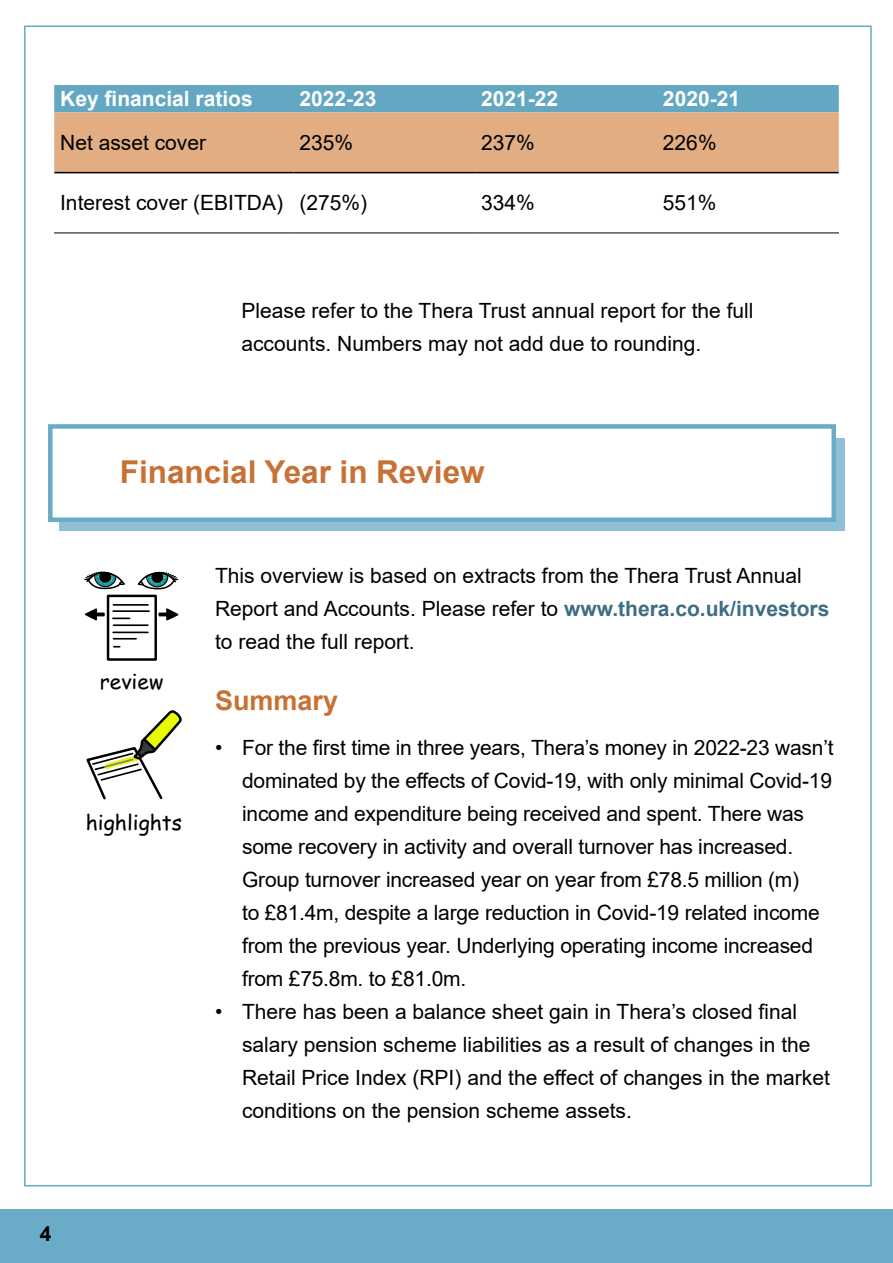
<style>
.page{position:relative;width:893px;height:1263px;background:#fff}
.page>*{position:absolute;margin:0;border:0;box-sizing:border-box;transform-origin:0 0}
.t1{font:700 31.5px "Arial";color:#c97034}
.t2{font:29.25px "Comic Sans MS Regular";color:#000}
.t3{font:700 27px "Arial";color:#c97034}
.t4{font:21px/33px "Arial";color:#000}
.t5{font:700 21px "Arial";color:#fff}
.t6{font:700 21px "Arial";color:#000}
.s1{font-weight:700;color:#3d6e82}
</style>
<div class="page">
<div style="left:0;top:1209px;width:892px;height:53px;background:#6aabc7"></div>
<div style="left:24px;top:26px;width:848px;height:1160px;background:#fff;border:2px solid #63a9c2"></div>
<div style="left:59px;top:438px;width:785px;height:93px;background:#8fc0d5"></div>
<div style="left:48px;top:424px;width:788px;height:98px;background:#fff;border:4px solid #6aabc7"></div>
<div style="left:54px;top:85px;width:785px;height:27px;background:#63a8c2"></div>
<div style="left:54px;top:112px;width:785px;height:60px;background:#e2ad82"></div>
<hr style="left:54px;top:172px;width:239px;height:1px;background:#000">
<hr style="left:293px;top:172px;width:182px;height:1px;background:#000">
<hr style="left:475px;top:172px;width:182px;height:1px;background:#000">
<hr style="left:657px;top:172px;width:182px;height:1px;background:#000">
<hr style="left:54px;top:233px;width:239px;height:1px;background:#000">
<hr style="left:293px;top:233px;width:182px;height:1px;background:#000">
<hr style="left:475px;top:233px;width:182px;height:1px;background:#000">
<hr style="left:657px;top:233px;width:182px;height:1px;background:#000">
<div style="left:107px;top:595px;width:50px;height:66px;border:2px solid #000"></div>
<hr style="left:113px;top:604px;width:35px;height:2px;background:#000">
<hr style="left:113px;top:610px;width:36px;height:2px;background:#000">
<svg style="left:113px;top:617px;width:17px;height:2px"></svg>
<hr style="left:113px;top:624px;width:35px;height:2px;background:#000">
<hr style="left:113px;top:632px;width:35px;height:1px;background:#000">
<hr style="left:113px;top:638px;width:23px;height:2px;background:#000">
<svg style="left:84px;top:571px;width:41px;height:19px"></svg>
<svg style="left:137px;top:571px;width:42px;height:19px"></svg>
<svg style="left:84px;top:608px;width:21px;height:13px"></svg>
<svg style="left:159px;top:608px;width:20px;height:13px"></svg>
<svg style="left:86px;top:710px;width:96px;height:90px"></svg>
<p class="t5" style="left:60px;top:84px;width:194px">Key financial ratios</p>
<p class="t5" style="left:299px;top:84px;width:79px">2022-23</p>
<p class="t5" style="left:481px;top:84px;width:79px">2021-22</p>
<p class="t5" style="left:663px;top:84px;width:79px">2020-21</p>
<p class="t4" style="left:60px;top:126px;width:147px">Net asset cover</p>
<p class="t4" style="left:299px;top:126px;width:55px">235%</p>
<p class="t4" style="left:481px;top:126px;width:55px">237%</p>
<p class="t4" style="left:663px;top:126px;width:55px">226%</p>
<p class="t4" style="left:60px;top:186px;width:308px">Interest cover (EBITDA) (275%)</p>
<p class="t4" style="left:481px;top:186px;width:55px">334%</p>
<p class="t4" style="left:663px;top:186px;width:55px">551%</p>
<h2 class="t2" style="left:282px;top:288px;width:100px">well-being</h2>
<h2 class="t2" style="left:423px;top:288px;width:74px">housing</h2>
<p class="t4" style="left:241px;top:294px;width:514px">Please refer to the Thera Trust annual report for the full accounts. Numbers may not add due to rounding.</p>
<h1 class="t1" style="left:120px;top:449px;width:366px">Financial Year in Review</h1>
<p class="t4" style="left:215px;top:559px;width:616px">This overview is based on extracts from the Thera Trust Annual<br>Report and Accounts. Please refer to <span class="s1">www.thera.co.uk/investors </span>to read the full report.</p>
<p class="t3" style="left:215px;top:681px;width:125px">Summary</p>
<p class="t4" style="left:242px;top:731px;width:593px;text-indent:-27px">• For the first time in three years, Thera’s money in 2022-23 wasn’t dominated by the effects of Covid-19, with only minimal Covid-19 income and expenditure being received and spent. There was some recovery in activity and overall turnover has increased.<br>Group turnover increased year on year from £78.5 million (m)<br>to £81.4m, despite a large reduction in Covid-19 related income from the previous year. Underlying operating income increased from £75.8m. to £81.0m.</p>
<p class="t4" style="left:242px;top:995px;width:589px;text-indent:-27px">• There has been a balance sheet gain in Thera’s closed final salary pension scheme liabilities as a result of changes in the Retail Price Index (RPI) and the effect of changes in the market conditions on the pension scheme assets.</p>
<h2 class="t2" style="left:216px;top:615px;width:40px">goal</h2>
<h2 class="t2" style="left:323px;top:615px;width:56px">levels</h2>
<h2 class="t2" style="left:100px;top:662px;width:65px">review</h2>
<h2 class="t2" style="left:86px;top:802px;width:227px">highlights covenants</h2>
<p class="t6" style="left:40px;top:1218px;width:13px">4</p>
</div>
